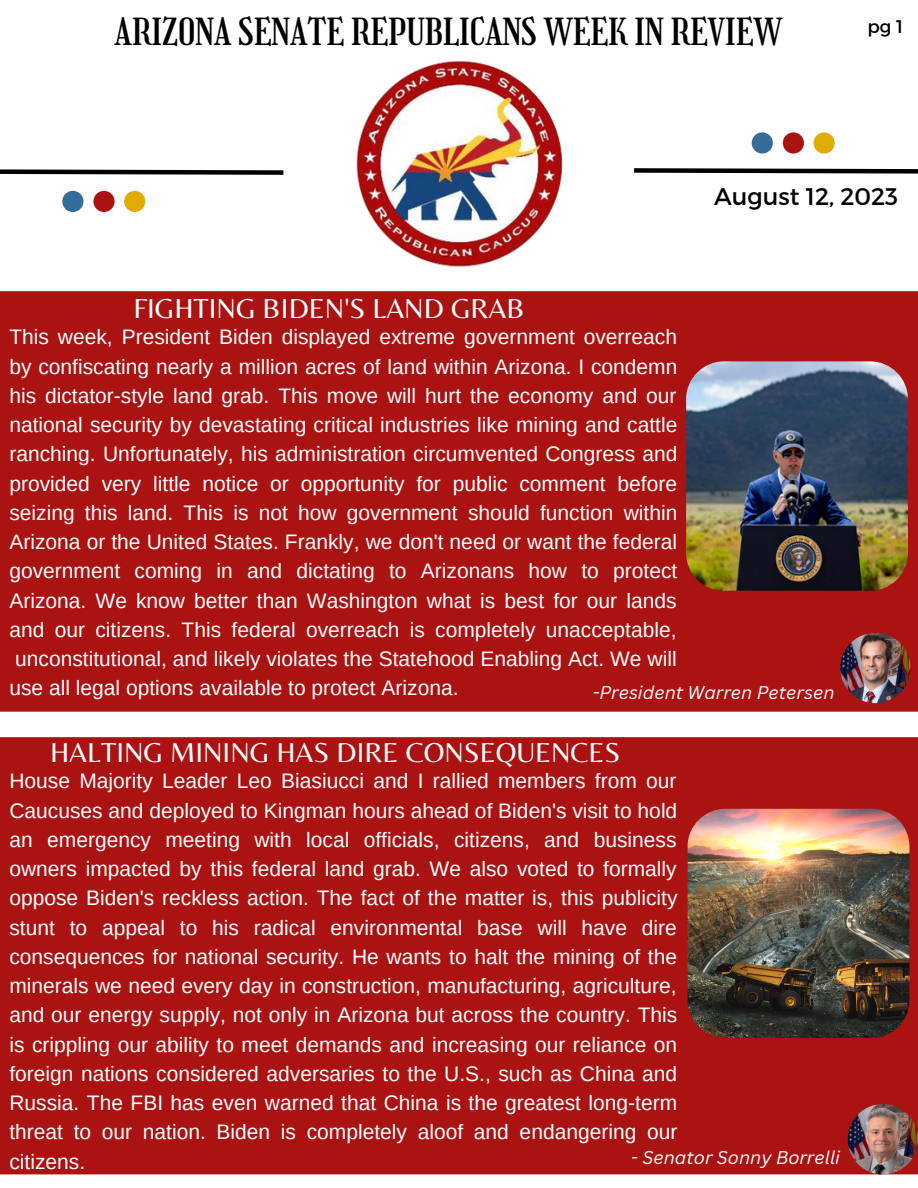
<style>
.page{position:relative;width:918px;height:1188px;background:#fff}
.page>*{position:absolute;margin:0;border:0;box-sizing:border-box;transform-origin:0 0}
.t1{font:36.45px "Girassol";color:#000}
.t2{font:28.5px "Belleza";color:#fff}
.t3{font:24px "Montserrat";color:#000}
.t4{font:21px/29.2px "Arimo";color:#fff;text-align:justify}
.t5{font:18.3px "Montserrat";color:#000}
.t6{font:italic 18px "Canva Sans";color:#fff}
</style>
<div class="page">
<svg style="left:0;top:169px;width:284px;height:6px;background:#3f3f3f"></svg>
<svg style="left:634px;top:168px;width:284px;height:6px;background:#3f3f3f"></svg>
<div style="left:0;top:291px;width:918px;height:421px;background:#ab1212"></div>
<img style="left:686px;top:361px;width:222px;height:230px;border-radius:38px">
<div style="left:752px;top:132px;width:21px;height:22px;background:#356c9a;border-radius:50%"></div>
<div style="left:783px;top:132px;width:21px;height:22px;background:#ab1212;border-radius:50%"></div>
<div style="left:814px;top:132px;width:21px;height:22px;background:#dfab04;border-radius:50%"></div>
<div style="left:62px;top:191px;width:21px;height:21px;background:#356c9a;border-radius:50%"></div>
<div style="left:93px;top:191px;width:22px;height:21px;background:#ab1212;border-radius:50%"></div>
<div style="left:124px;top:191px;width:21px;height:21px;background:#dfab04;border-radius:50%"></div>
<div style="left:0;top:737px;width:918px;height:437px;background:#ab1212"></div>
<img style="left:356px;top:61px;width:206px;height:206px">
<img style="left:848px;top:1104px;width:70px;height:70px">
<img style="left:688px;top:809px;width:221px;height:229px;border-radius:38px">
<img style="left:840px;top:633px;width:71px;height:70px">
<p class="t1" style="left:115px;top:10px;width:669px">ARIZONA SENATE REPUBLICANS WEEK IN REVIEW</p>
<p class="t5" style="left:868px;top:15px;width:37px">pg 1</p>
<p class="t2" style="left:134px;top:291px;width:393px">FIGHTING BIDEN'S LAND GRAB</p>
<p class="t3" style="left:714px;top:181px;width:186px">August 12, 2023</p>
<p class="t4" style="left:9px;top:322px;width:670px">This week, President Biden displayed extreme government overreach by confiscating nearly a million acres of land within Arizona. I condemn his dictator-style land grab. This move will hurt the economy and our national security by devastating critical industries like mining and cattle ranching. Unfortunately, his administration circumvented Congress and provided very little notice or opportunity for public comment before seizing this land. This is not how government should function within Arizona or the United States. Frankly, we don't need or want the federal government coming in and dictating to Arizonans how to protect Arizona. We know better than Washington what is best for our lands and our citizens. This federal overreach is completely unacceptable, unconstitutional, and likely violates the Statehood Enabling Act. We will use all legal options available to protect Arizona.</p>
<p class="t6" style="left:593px;top:680px;width:243px">-President Warren Petersen</p>
<p class="t2" style="left:50px;top:735px;width:572px">HALTING MINING HAS DIRE CONSEQUENCES</p>
<p class="t4" style="left:9px;top:766px;width:670px">House Majority Leader Leo Biasiucci and I rallied members from our Caucuses and deployed to Kingman hours ahead of Biden's visit to hold an emergency meeting with local officials, citizens, and business owners impacted by this federal land grab. We also voted to formally oppose Biden's reckless action. The fact of the matter is, this publicity stunt to appeal to his radical environmental base will have dire consequences for national security. He wants to halt the mining of the minerals we need every day in construction, manufacturing, agriculture, and our energy supply, not only in Arizona but across the country. This is crippling our ability to meet demands and increasing our reliance on foreign nations considered adversaries to the U.S., such as China and Russia. The FBI has even warned that China is the greatest long-term threat to our nation. Biden is completely aloof and endangering our citizens.</p>
<p class="t6" style="left:631px;top:1144px;width:210px">- Senator Sonny Borrelli</p>
</div>
